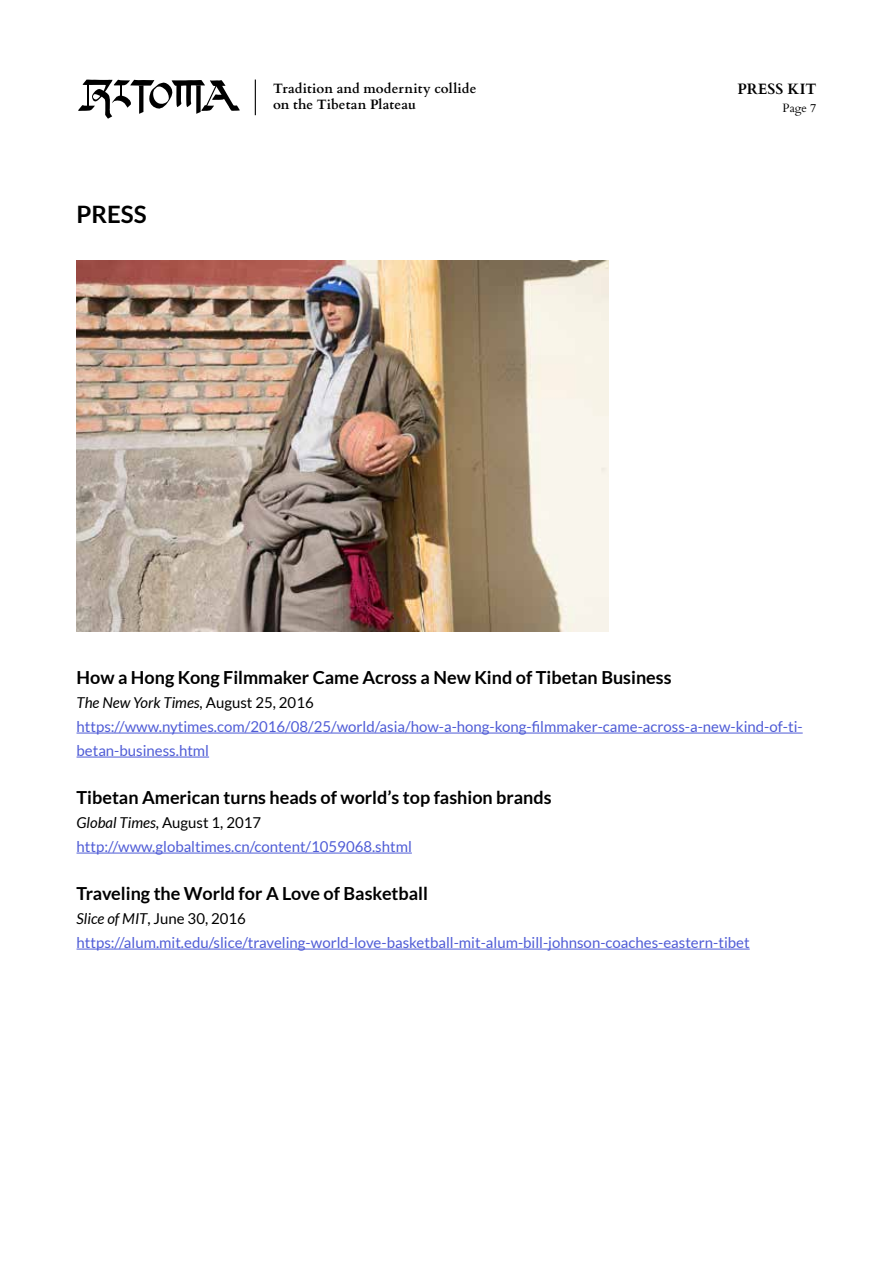
<style>
.page{position:relative;width:893px;height:1263px;background:#fff}
.page>*{position:absolute;margin:0;border:0;box-sizing:border-box;transform-origin:0 0}
.t1{font:700 24px "Lato";color:#000}
.t2{font:700 18px "Lato";color:#000}
.t3{font:15px/24px "Lato";color:#4f5cd6}
.t4{font:700 15px "Cardo";color:#000}
.t5{font:700 13.5px/16.5px "Cardo";letter-spacing:.01em;color:#000}
.t6{font:12px "Cardo";color:#000}
.s1{font-style:italic;color:#000}
.s2{color:#000}
</style>
<div class="page">
<hr style="left:255px;top:80px;width:1px;height:35px;background:#000">
<svg style="left:78px;top:79px;width:162px;height:40px"></svg>
<img style="left:77px;top:261px;width:531px;height:370px">
<hr style="left:77px;top:733px;width:726px;height:1px;background:#4f5cd6">
<hr style="left:77px;top:757px;width:132px;height:1px;background:#4f5cd6">
<hr style="left:77px;top:853px;width:335px;height:1px;background:#4f5cd6">
<hr style="left:77px;top:949px;width:673px;height:1px;background:#4f5cd6">
<h1 class="t1" style="left:77px;top:200px;width:72px">PRESS</h1>
<p class="t5" style="left:273px;top:79px;width:205px">Tradition and modernity collide on the Tibetan Plateau</p>
<p class="t4" style="left:737px;top:77px;width:81px">PRESS KIT</p>
<p class="t6" style="left:783px;top:98px;width:35px">Page 7</p>
<p class="t2" style="left:77px;top:667px;width:597px">How a Hong Kong Filmmaker Came Across a New Kind of Tibetan Business</p>
<p class="t3" style="left:77px;top:690px;width:728px"><span class="s1">The New York Times,</span> <span class="s2">August 25, 2016 </span>https://www.nytimes.com/2016/08/25/world/asia/how-a-hong-kong-filmmaker-came-across-a-new-kind-of-ti&shy;betan-business.html</p>
<p class="t2" style="left:77px;top:787px;width:477px">Tibetan American turns heads of world’s top fashion brands</p>
<p class="t3" style="left:77px;top:810px;width:337px"><span class="s1">Global Times</span><span class="s2">, August 1, 2017 </span>http://www.globaltimes.cn/content/1059068.shtml</p>
<p class="t2" style="left:77px;top:883px;width:353px">Traveling the World for A Love of Basketball</p>
<p class="t3" style="left:77px;top:906px;width:675px"><span class="s1">Slice of MIT</span><span class="s2">, June 30, 2016 </span>https://alum.mit.edu/slice/traveling-world-love-basketball-mit-alum-bill-johnson-coaches-eastern-tibet</p>
</div>
